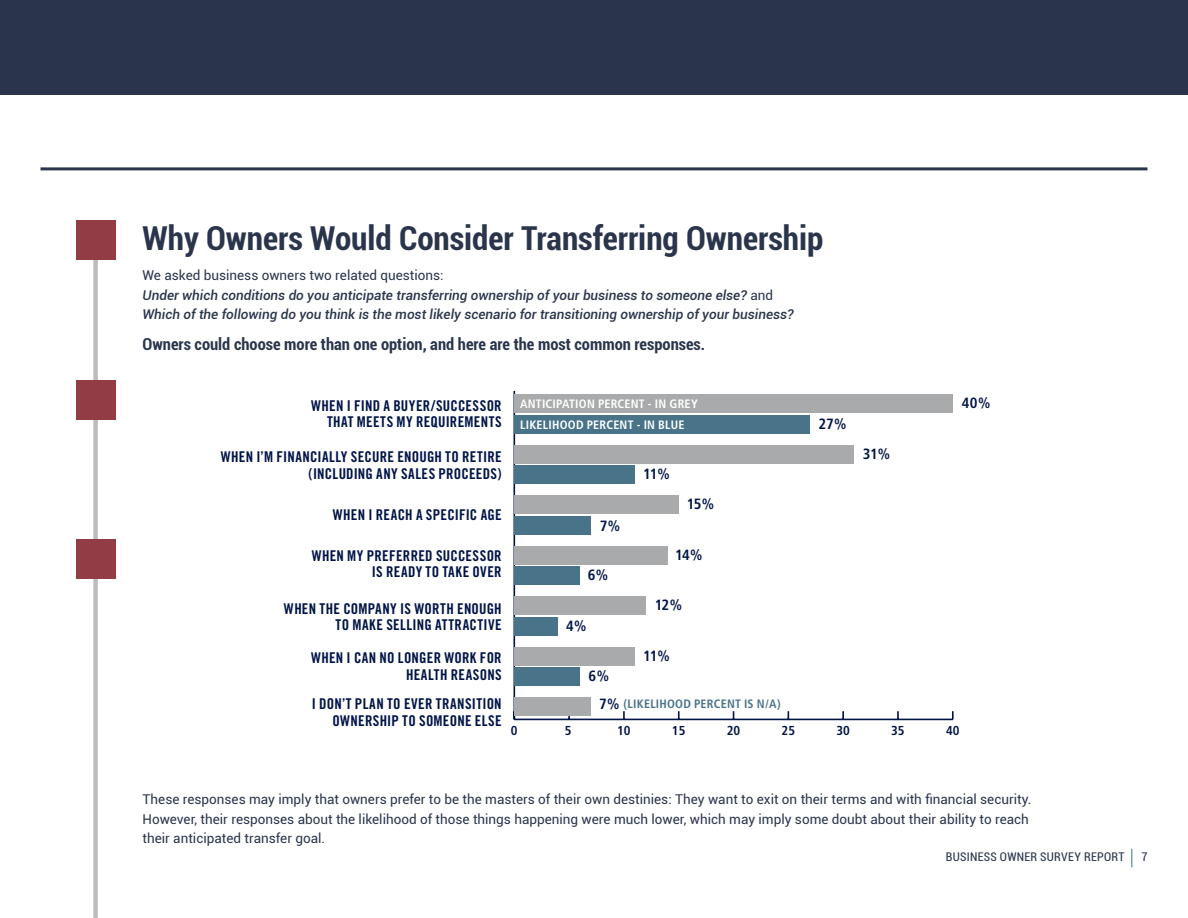
<style>
.page{position:relative;width:1188px;height:918px;background:#fff}
.page>*{position:absolute;margin:0;border:0;box-sizing:border-box;transform-origin:0 0}
.t1{font:700 condensed 33px "Roboto";color:#2a354c}
.t2{font:700 condensed 16.5px "Roboto";color:#2a354c}
.t3{font:14.85px/16.2px "Trade Gothic Bold Cond Twenty";letter-spacing:.02em;color:#001447;text-align:right}
.t4{font:700 condensed 14.85px "Frutiger";letter-spacing:-.035em;color:#001447}
.t5{font:13.5px/19.5px "Roboto";color:#2a354c}
.t6{font:italic 500 13.5px/19.5px "Roboto";color:#2a354c}
.t7{font:700 condensed 12.9px "Frutiger";color:#001447}
.t8{font:700 condensed 12.15px "Frutiger";letter-spacing:.015em;color:#fff}
.t9{font:700 condensed 12.15px "Frutiger";letter-spacing:.015em;color:#497389}
.t10{font:condensed 12px "Roboto";letter-spacing:.025em;color:#2a354c}
.s1{font-weight:400;font-style:normal}
.s2{font-size:14.85px;color:#001447}
</style>
<div class="page">
<div style="left:93px;top:228px;width:5px;height:690px;background:#bcbdc0"></div>
<div style="left:76px;top:220px;width:40px;height:40px;background:#923d45"></div>
<div style="left:76px;top:380px;width:40px;height:40px;background:#923d45"></div>
<div style="left:76px;top:539px;width:40px;height:40px;background:#923d45"></div>
<div style="left:0;top:0;width:1188px;height:94px;background:#2a354c"></div>
<hr style="left:40px;top:167px;width:1108px;height:3px;background:#2a354c">
<svg style="left:1131px;top:849px;width:1px;height:18px"></svg>
<hr style="left:514px;top:719px;width:439px;height:1px;background:#001447">
<svg style="left:623px;top:711px;width:2px;height:8px"></svg>
<svg style="left:678px;top:711px;width:2px;height:8px"></svg>
<svg style="left:842px;top:711px;width:2px;height:8px"></svg>
<svg style="left:897px;top:711px;width:2px;height:8px"></svg>
<svg style="left:952px;top:711px;width:2px;height:8px"></svg>
<hr style="left:514px;top:391px;width:1px;height:328px;background:#001447">
<svg style="left:515px;top:716px;width:10px;height:3px"></svg>
<div style="left:514px;top:395px;width:439px;height:18px;background:#a9aaab"></div>
<div style="left:514px;top:415px;width:296px;height:18px;background:#497389"></div>
<div style="left:514px;top:445px;width:340px;height:18px;background:#a9aaab"></div>
<div style="left:514px;top:466px;width:121px;height:18px;background:#497389"></div>
<div style="left:514px;top:496px;width:165px;height:18px;background:#a9aaab"></div>
<div style="left:514px;top:516px;width:77px;height:18px;background:#497389"></div>
<div style="left:514px;top:546px;width:154px;height:18px;background:#a9aaab"></div>
<div style="left:514px;top:567px;width:66px;height:18px;background:#497389"></div>
<div style="left:514px;top:597px;width:132px;height:18px;background:#a9aaab"></div>
<div style="left:514px;top:617px;width:44px;height:19px;background:#497389"></div>
<div style="left:514px;top:647px;width:121px;height:18px;background:#a9aaab"></div>
<div style="left:514px;top:668px;width:66px;height:18px;background:#497389"></div>
<div style="left:514px;top:698px;width:77px;height:18px;background:#a9aaab"></div>
<p class="t1" style="left:143px;top:216px;width:682px">Why Owners Would Consider Transferring Ownership</p>
<p class="t6" style="left:143px;top:265px;width:653px"><span class="s1">We asked business owners two related questions:<br></span>Under which conditions do you anticipate transferring ownership of your business to someone else? <span class="s1">and<br></span>Which of the following do you think is the most likely scenario for transitioning ownership of your business?</p>
<p class="t2" style="left:143px;top:332px;width:564px">Owners could choose more than one option, and here are the most common responses.</p>
<p class="t3" style="left:311px;top:398px;width:192px">WHEN I FIND A BUYER/SUCCESSOR<br>THAT MEETS MY REQUIREMENTS</p>
<p class="t3" style="left:221px;top:449px;width:282px">WHEN I’M FINANCIALLY SECURE ENOUGH TO RETIRE (INCLUDING ANY SALES PROCEEDS)</p>
<p class="t3" style="left:333px;top:507px;width:170px">WHEN I REACH A SPECIFIC AGE</p>
<p class="t3" style="left:312px;top:547px;width:192px">WHEN MY PREFERRED SUCCESSOR<br>IS READY TO TAKE OVER</p>
<p class="t3" style="left:284px;top:600px;width:219px">WHEN THE COMPANY IS WORTH ENOUGH<br>TO MAKE SELLING ATTRACTIVE</p>
<p class="t3" style="left:311px;top:650px;width:192px">WHEN I CAN NO LONGER WORK FOR<br>HEALTH REASONS</p>
<p class="t3" style="left:312px;top:696px;width:192px">I DON’T PLAN TO EVER TRANSITION<br>OWNERSHIP TO SOMEONE ELSE</p>
<p class="t8" style="left:520px;top:397px;width:179px">ANTICIPATION PERCENT - IN GREY</p>
<p class="t8" style="left:520px;top:418px;width:166px">LIKELIHOOD PERCENT - IN BLUE</p>
<p class="t4" style="left:600px;top:517px;width:22px">7%</p>
<p class="t4" style="left:588px;top:566px;width:22px">6%</p>
<p class="t4" style="left:566px;top:617px;width:22px">4%</p>
<p class="t4" style="left:643px;top:465px;width:28px">11%</p>
<p class="t4" style="left:687px;top:495px;width:29px">15%</p>
<p class="t4" style="left:675px;top:546px;width:29px">14%</p>
<p class="t4" style="left:655px;top:596px;width:29px">12%</p>
<p class="t4" style="left:643px;top:647px;width:28px">11%</p>
<p class="t4" style="left:589px;top:667px;width:22px">6%</p>
<p class="t9" style="left:599px;top:697px;width:183px"><span class="s2">7%</span> (LIKELIHOOD PERCENT IS N/A)</p>
<p class="t4" style="left:819px;top:416px;width:29px">27%</p>
<p class="t4" style="left:863px;top:445px;width:29px">31%</p>
<p class="t4" style="left:962px;top:394px;width:30px">40%</p>
<p class="t7" style="left:511px;top:723px;width:15px">05</p>
<p class="t7" style="left:558px;top:723px;width:15px">05</p>
<p class="t7" style="left:617px;top:723px;width:15px">10</p>
<p class="t7" style="left:672px;top:723px;width:15px">15</p>
<p class="t7" style="left:727px;top:723px;width:15px">20</p>
<p class="t7" style="left:782px;top:723px;width:15px">25</p>
<p class="t7" style="left:836px;top:723px;width:15px">30</p>
<p class="t7" style="left:891px;top:723px;width:15px">35</p>
<p class="t7" style="left:946px;top:723px;width:15px">40</p>
<p class="t5" style="left:143px;top:789px;width:890px">These responses may imply that owners prefer to be the masters of their own destinies: They want to exit on their terms and with financial security.<br>However, their responses about the likelihood of those things happening were much lower, which may imply some doubt about their ability to reach their anticipated transfer goal.</p>
<p class="t10" style="left:946px;top:849px;width:180px">BUSINESS OWNER SURVEY REPORT</p>
<p class="t10" style="left:1141px;top:849px;width:8px">7</p>
</div>
